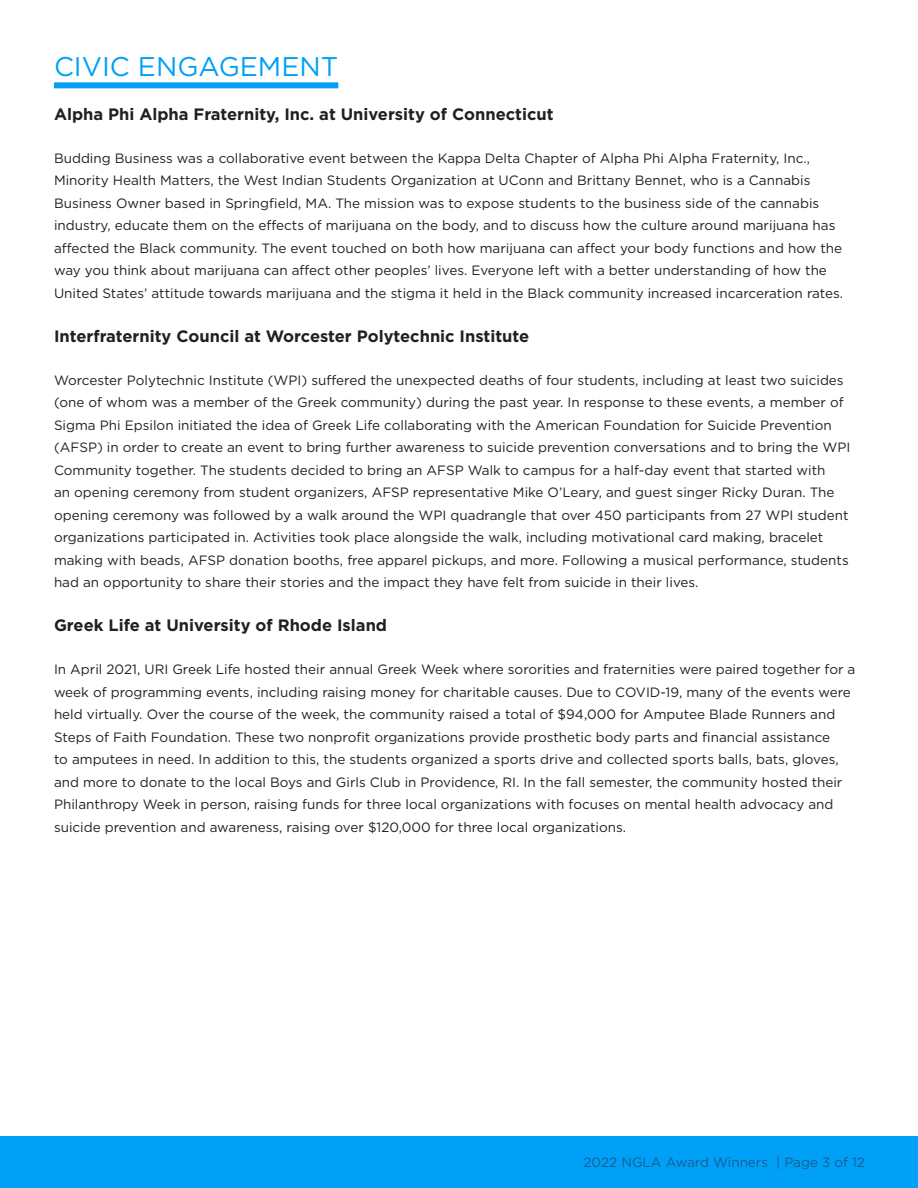
<style>
.page{position:relative;width:918px;height:1188px;background:#fff}
.page>*{position:absolute;margin:0;border:0;box-sizing:border-box;transform-origin:0 0}
.t1{font:27px "Gotham";color:#00a0f7}
.t2{font:700 16.5px "Gotham";color:#231f20}
.t3{font:13.5px/22.5px "Gotham";color:#231f20}
.t4{font:13.5px "Gotham";color:#175d91}
</style>
<div class="page">
<div style="left:0;top:1136px;width:918px;height:52px;background:#00a0f7"></div>
<div style="left:54px;top:82px;width:284px;height:6px;background:#00a0f7"></div>
<h1 class="t1" style="left:54px;top:49px;width:286px">CIVIC ENGAGEMENT</h1>
<p class="t2" style="left:54px;top:103px;width:501px">Alpha Phi Alpha Fraternity, Inc. at University of Connecticut</p>
<p class="t3" style="left:54px;top:146px;width:791px">Budding Business was a collaborative event between the Kappa Delta Chapter of Alpha Phi Alpha Fraternity, Inc., Minority Health Matters, the West Indian Students Organization at UConn and Brittany Bennet, who is a Cannabis Business Owner based in Springfield, MA. The mission was to expose students to the business side of the cannabis industry, educate them on the effects of marijuana on the body, and to discuss how the culture around marijuana has affected the Black community. The event touched on both how marijuana can affect your body functions and how the way you think about marijuana can affect other peoples’ lives. Everyone left with a better understanding of how the United States’ attitude towards marijuana and the stigma it held in the Black community increased incarceration rates.</p>
<p class="t2" style="left:54px;top:325px;width:477px">Interfraternity Council at Worcester Polytechnic Institute</p>
<p class="t3" style="left:54px;top:368px;width:798px">Worcester Polytechnic Institute (WPI) suffered the unexpected deaths of four students, including at least two suicides (one of whom was a member of the Greek community) during the past year. In response to these events, a member of Sigma Phi Epsilon initiated the idea of Greek Life collaborating with the American Foundation for Suicide Prevention (AFSP) in order to create an event to bring further awareness to suicide prevention conversations and to bring the WPI Community together. The students decided to bring an AFSP Walk to campus for a half-day event that started with<br>an opening ceremony from student organizers, AFSP representative Mike O’Leary, and guest singer Ricky Duran. The opening ceremony was followed by a walk around the WPI quadrangle that over 450 participants from 27 WPI student organizations participated in. Activities took place alongside the walk, including motivational card making, bracelet making with beads, AFSP donation booths, free apparel pickups, and more. Following a musical performance, students had an opportunity to share their stories and the impact they have felt from suicide in their lives.</p>
<p class="t2" style="left:54px;top:615px;width:335px">Greek Life at University of Rhode Island</p>
<p class="t3" style="left:54px;top:658px;width:803px">In April 2021, URI Greek Life hosted their annual Greek Week where sororities and fraternities were paired together for a week of programming events, including raising money for charitable causes. Due to COVID-19, many of the events were held virtually. Over the course of the week, the community raised a total of $94,000 for Amputee Blade Runners and Steps of Faith Foundation. These two nonprofit organizations provide prosthetic body parts and financial assistance<br>to amputees in need. In addition to this, the students organized a sports drive and collected sports balls, bats, gloves, and more to donate to the local Boys and Girls Club in Providence, RI. In the fall semester, the community hosted their Philanthropy Week in person, raising funds for three local organizations with focuses on mental health advocacy and suicide prevention and awareness, raising over $120,000 for three local organizations.</p>
<p class="t4" style="left:584px;top:1153px;width:283px">2022 NGLA Award Winners | Page 3 of 12</p>
</div>
